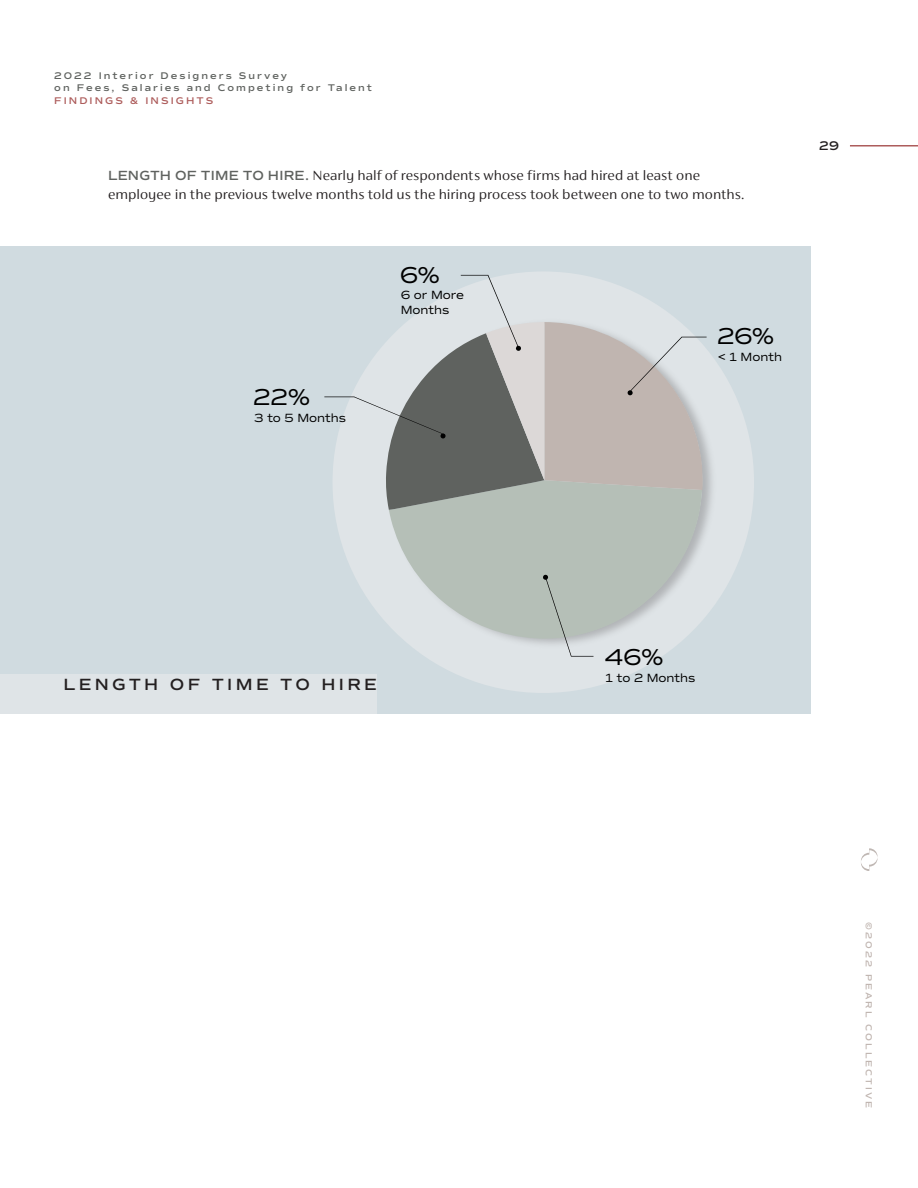
<style>
.page{position:relative;width:918px;height:1188px;background:#fff}
.page>*{position:absolute;margin:0;border:0;box-sizing:border-box;transform-origin:0 0}
.t1{font:23.4px "Commuters Sans";color:#000}
.GRAPH_Titles{font:600 16.5px "Commuters Sans";letter-spacing:.195em;color:#231f20}
.BODY_Survey{font:300 15px/19.5px "FS Siena";color:#231f20}
.t2{font:600 12.75px "Commuters Sans";color:#231f20}
.t3{font:12.15px/14.5px "Commuters Sans";letter-spacing:-.01em;color:#000}
.t4{font:600 9.9px/12.6px "Commuters Sans";letter-spacing:.2em;color:#5f625f}
.t5{font:600 9.9px "Commuters Sans";letter-spacing:.205em;color:#ad5c5b}
.t6{font:600 9px "Commuters Sans";letter-spacing:.22em;color:#c0b5b0}
.s1{font-family:"Commuters Sans";font-weight:600;font-size:13.5px;color:#5f625f}
</style>
<div class="page">
<svg style="left:861px;top:848px;width:17px;height:23px"></svg>
<hr style="left:850px;top:145px;width:68px;height:2px;background:#ad5c5b">
<div style="left:0;top:246px;width:811px;height:468px;background:#d0dbe0"></div>
<div style="left:333px;top:271px;width:421px;height:422px;background:#dfe4e7;border-radius:50%"></div>
<img style="left:385px;top:444px;width:327px;height:200px">
<svg style="left:389px;top:510px;width:313px;height:129px;fill:#b5bfb7"></svg>
<svg style="left:324px;top:275px;width:383px;height:235px"></svg>
<svg style="left:543px;top:574px;width:50px;height:83px"></svg>
<div style="left:0;top:674px;width:377px;height:40px;background:#dfe4e7"></div>
<p class="t4" style="left:54px;top:69px;width:319px">2022 Interior Designers Survey<br>on Fees, Salaries and Competing for Talent</p>
<p class="t5" style="left:54px;top:95px;width:161px">FINDINGS &amp; INSIGHTS</p>
<p class="BODY_Survey" style="left:108px;top:165px;width:638px"><span class="s1">LENGTH OF TIME TO HIRE.</span> Nearly half of respondents whose firms had hired at least one employee in the previous twelve months told us the hiring process took between one to two months.</p>
<p class="t1" style="left:253px;top:383px;width:59px">22%</p>
<p class="t3" style="left:254px;top:410px;width:93px">3 to 5 Months</p>
<p class="t1" style="left:400px;top:261px;width:42px">6%</p>
<p class="t3" style="left:401px;top:288px;width:65px">6 or More<br>Months</p>
<p class="t1" style="left:717px;top:322px;width:59px">26%</p>
<p class="t3" style="left:718px;top:349px;width:65px">&lt; 1 Month</p>
<p class="t2" style="left:819px;top:138px;width:22px">29</p>
<p class="GRAPH_Titles" style="left:64px;top:674px;width:315px">LENGTH OF TIME TO HIRE</p>
<p class="t1" style="left:605px;top:643px;width:60px">46%</p>
<p class="t3" style="left:605px;top:670px;width:91px">1 to 2 Months</p>
<p class="t6" style="left:874px;top:922px;width:187px;rotate:90deg">©2022 PEARL COLLECTIVE</p>
</div>
